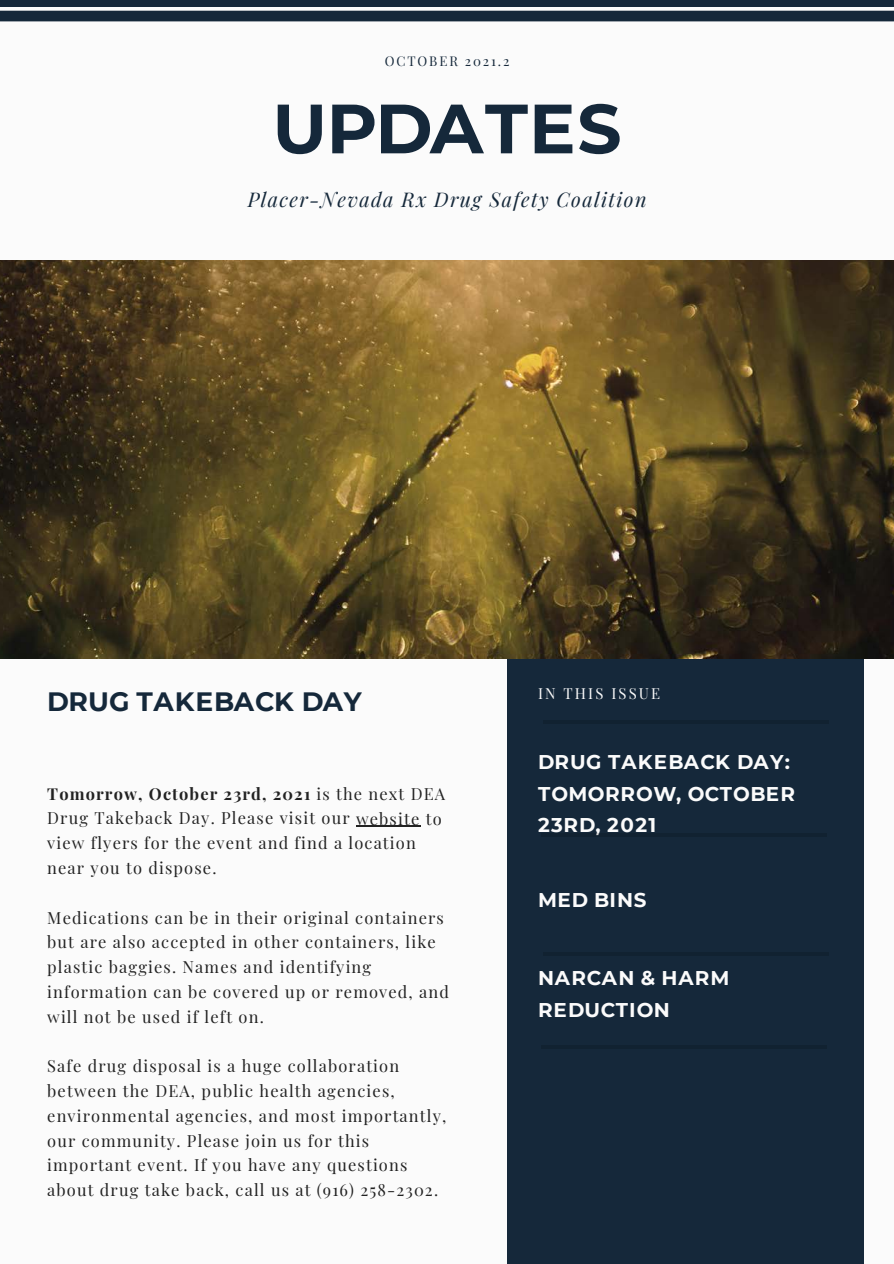
<style>
.page{position:relative;width:894px;height:1264px;background:#fff}
.page>*{position:absolute;margin:0;border:0;box-sizing:border-box;transform-origin:0 0}
.t1{font:700 69.6px "Montserrat";color:#15283a}
.t2{font:700 26.55px "Montserrat";letter-spacing:.02em;color:#15283a}
.t3{font:700 19.8px/31.5px "Montserrat";letter-spacing:.05em;color:#fbfbfb}
.t4{font:italic 19.8px "Playfair Display";letter-spacing:.07em;color:#15283a}
.t5{font:16.35px/24.8px "Playfair Display";letter-spacing:.07em;color:#222}
.t6{font:14.85px "Playfair Display";letter-spacing:.14em;color:#fbfbfb}
.t7{font:13.2px "Playfair Display";letter-spacing:.14em;color:#15283a}
.s1{font-weight:700}
</style>
<div class="page">
<div style="left:0;top:0;width:893px;height:1263px;background:#fbfbfb"></div>
<hr style="left:356px;top:825px;width:64px;height:1px;background:#222">
<div style="left:507px;top:615px;width:356px;height:648px;background:#15283a"></div>
<hr style="left:541px;top:833px;width:285px;height:3px;background:#000">
<hr style="left:543px;top:952px;width:285px;height:3px;background:#000">
<hr style="left:541px;top:1045px;width:285px;height:3px;background:#000">
<hr style="left:543px;top:720px;width:285px;height:3px;background:#000">
<img style="left:0;top:260px;width:893px;height:398px">
<svg style="left:0;top:10px;width:893px;height:11px;background:#233546"></svg>
<div style="left:0;top:0;width:893px;height:7px;background:#15283a"></div>
<p class="t7" style="left:385px;top:52px;width:126px">OCTOBER 2021.2</p>
<p class="t1" style="left:272px;top:78px;width:350px">UPDATES</p>
<p class="t4" style="left:248px;top:185px;width:400px">Placer-Nevada Rx Drug Safety Coalition</p>
<p class="t2" style="left:47px;top:682px;width:316px">DRUG TAKEBACK DAY</p>
<p class="t5" style="left:47px;top:780px;width:399px"><span class="s1">Tomorrow, October 23rd, 2021</span> is the next DEA Drug Takeback Day. Please visit our website to view flyers for the event and find a location near you to dispose.</p>
<p class="t5" style="left:47px;top:904px;width:403px">Medications can be in their original containers but are also accepted in other containers, like plastic baggies. Names and identifying information can be covered up or removed, and will not be used if left on.</p>
<p class="t5" style="left:47px;top:1053px;width:400px">Safe drug disposal is a huge collaboration between the DEA, public health agencies, environmental agencies, and most importantly, our community. Please join us for this important event. If you have any questions about drug take back, call us at (916) 258-2302.</p>
<p class="t6" style="left:538px;top:683px;width:123px">IN THIS ISSUE</p>
<p class="t3" style="left:538px;top:745px;width:258px">DRUG TAKEBACK DAY:<br>TOMORROW, OCTOBER<br>23RD, 2021</p>
<p class="t3" style="left:538px;top:883px;width:110px">MED BINS</p>
<p class="t3" style="left:538px;top:961px;width:193px">NARCAN &amp; HARM<br>REDUCTION</p>
</div>
